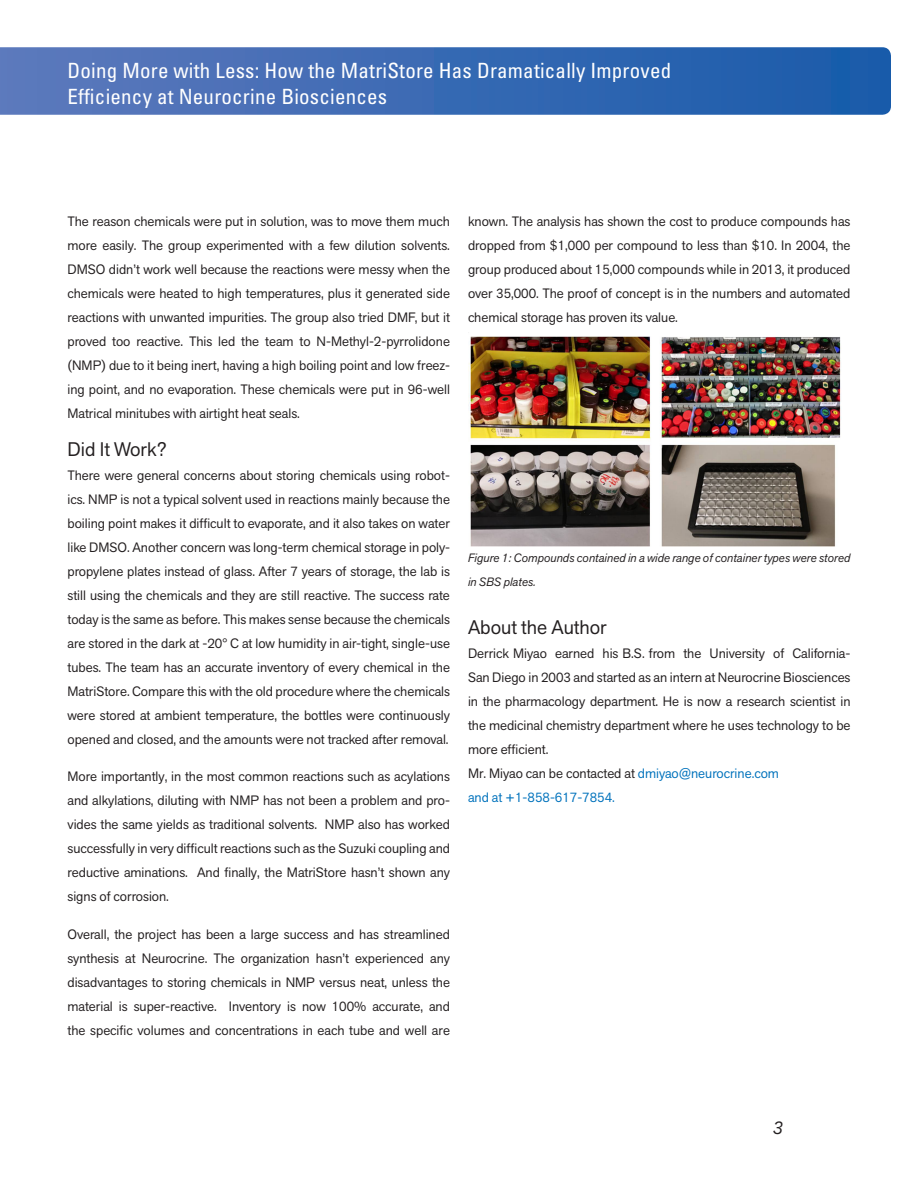
<style>
.page{position:relative;width:918px;height:1188px;background:#fff}
.page>*{position:absolute;margin:0;border:0;box-sizing:border-box;transform-origin:0 0}
.t1{font:condensed 21px "Univers LT Std";letter-spacing:.01em;color:#fff}
.t2{font:19.5px "Akzid Grtsk Next";color:#231f20}
.t3{font:italic 18px "Akzid Grtsk Next";color:#231f20}
.t4{font:13.5px/24px "Akzid Grtsk Next";color:#231f20;text-align:justify}
.t5{font:13.5px "Akzid Grtsk Next";color:#0072bc}
.t6{font:italic 12px/24px "Akzid Grtsk Next";color:#231f20}
.s1{color:#0072bc}
</style>
<div class="page">
<svg style="left:0;top:47px;width:891px;height:68px;background:#3b6bb3"></svg>
<img style="left:468px;top:336px;width:373px;height:211px">
<p class="t1" style="left:68px;top:58px;width:605px">Doing More with Less: How the MatriStore Has Dramatically Improved</p>
<p class="t1" style="left:68px;top:83px;width:321px">Efficiency at Neurocrine Biosciences</p>
<p class="t4" style="left:68px;top:209px;width:384px">The reason chemicals were put in solution, was to move them much more easily. The group experimented with a few dilution solvents.<br>DMSO didn’t work well because the reactions were messy when the chemicals were heated to high temperatures, plus it generated side reactions with unwanted impurities. The group also tried DMF, but it</p>
<p class="t4" style="left:68px;top:329px;width:384px">proved too reactive. This led the team to N-Methyl-2-pyrrolidone (NMP) due to it being inert, having a high boiling point and low freez&shy;ing point, and no evaporation. These chemicals were put in 96-well Matrical minitubes with airtight heat seals.</p>
<p class="t2" style="left:68px;top:436px;width:101px">Did It Work?</p>
<p class="t4" style="left:68px;top:463px;width:384px">There were general concerns about storing chemicals using robot&shy;ics. NMP is not a typical solvent used in reactions mainly because the boiling point makes it difficult to evaporate, and it also takes on water like DMSO. Another concern was long-term chemical storage in poly&shy;propylene plates instead of glass. After 7 years of storage, the lab is still using the chemicals and they are still reactive. The success rate today is the same as before. This makes sense because the chemicals are stored in the dark at -20° C at low humidity in air-tight, single-use tubes. The team has an accurate inventory of every chemical in the MatriStore. Compare this with the old procedure where the chemicals were stored at ambient temperature, the bottles were continuously opened and closed, and the amounts were not tracked after removal.</p>
<p class="t4" style="left:68px;top:764px;width:384px">More importantly, in the most common reactions such as acylations and alkylations, diluting with NMP has not been a problem and pro&shy;vides the same yields as traditional solvents. NMP also has worked successfully in very difficult reactions such as the Suzuki coupling and reductive aminations. And finally, the MatriStore hasn’t shown any signs of corrosion.</p>
<p class="t4" style="left:68px;top:922px;width:384px">Overall, the project has been a large success and has streamlined synthesis at Neurocrine. The organization hasn’t experienced any disadvantages to storing chemicals in NMP versus neat, unless the material is super-reactive. Inventory is now 100% accurate, and the specific volumes and concentrations in each tube and well are</p>
<p class="t4" style="left:468px;top:209px;width:384px">known. The analysis has shown the cost to produce compounds has dropped from $1,000 per compound to less than $10. In 2004, the group produced about 15,000 compounds while in 2013, it produced over 35,000. The proof of concept is in the numbers and automated chemical storage has proven its value.</p>
<p class="t6" style="left:468px;top:546px;width:384px">Figure 1: Compounds contained in a wide range of container types were stored in SBS plates.</p>
<p class="t2" style="left:468px;top:615px;width:140px">About the Author</p>
<p class="t4" style="left:468px;top:641px;width:384px">Derrick Miyao earned his B.S. from the University of California-San Diego in 2003 and started as an intern at Neurocrine Biosciences in the pharmacology department. He is now a research scientist in the medicinal chemistry department where he uses technology to be more efficient.</p>
<p class="t4" style="left:468px;top:761px;width:313px">Mr. Miyao can be contacted at <span class="s1">dmiyao@neurocrine.com</span></p>
<p class="t5" style="left:468px;top:789px;width:148px">and at +1-858-617-7854.</p>
<p class="t3" style="left:773px;top:1116px;width:11px">3</p>
</div>
